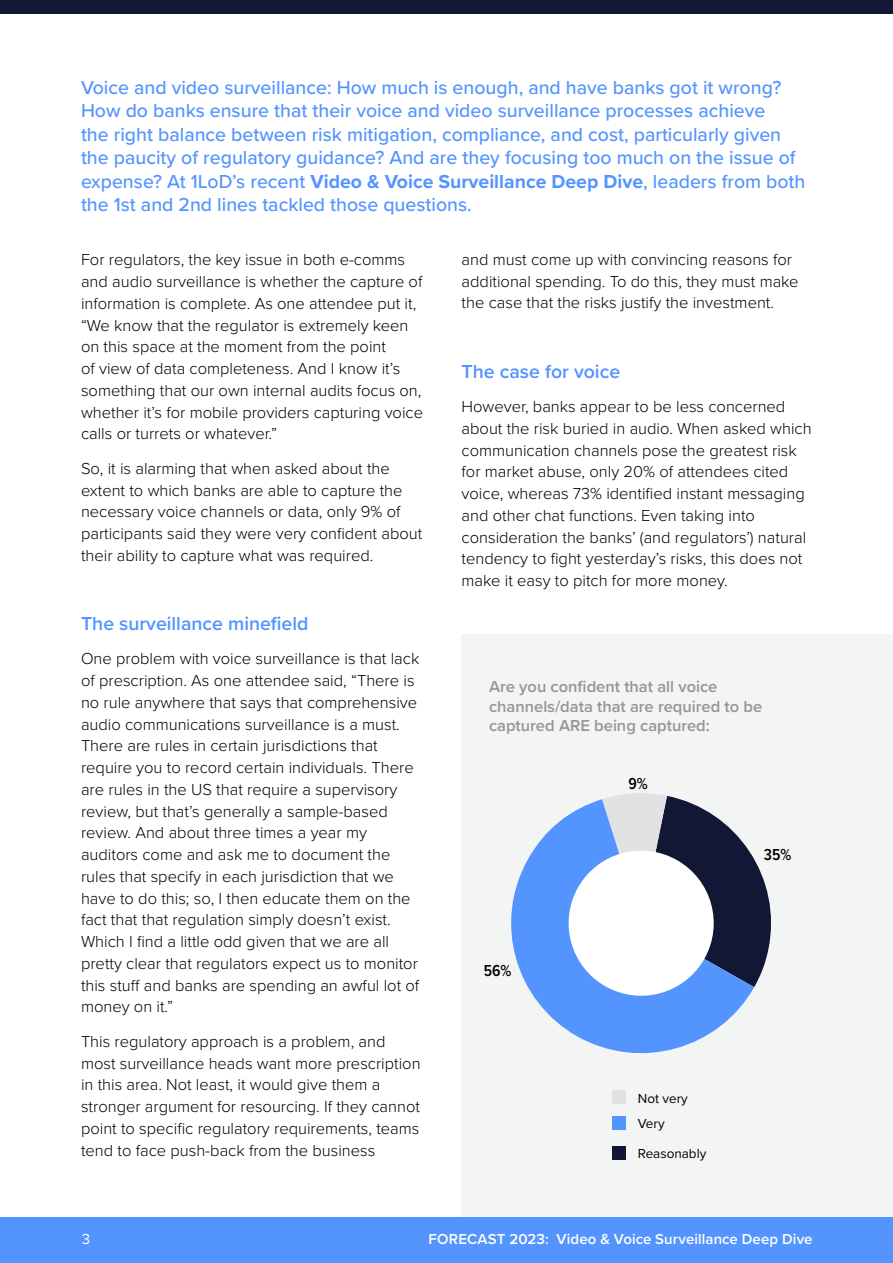
<style>
.page{position:relative;width:893px;height:1263px;background:#fff}
.page>*{position:absolute;margin:0;border:0;box-sizing:border-box;transform-origin:0 0}
.t1{font:500 19.5px/23.4px "Proxima Nova";color:#5494ff}
.t2{font:600 19.5px "Proxima Nova";color:#5394ff}
.t3{font:300 16.5px/21.8px "Proxima Nova";color:#000}
.t4{font:600 16.5px/19.8px "Proxima Nova";color:#939598}
.t5{font:600 16.5px "Proxima Nova Cond";color:#000}
.t6{font:600 15px "Proxima Nova";letter-spacing:.005em;color:#fff}
.t7{font:15px "Proxima Nova";color:#fff}
.t8{font:13.5px/25.5px "Proxima Nova";color:#000}
.s1{font-weight:700}
</style>
<div class="page">
<div style="left:0;top:1217px;width:893px;height:46px;background:#5394ff"></div>
<div style="left:462px;top:634px;width:431px;height:583px;background:#f3f4f4"></div>
<hr style="left:0;top:878px;width:1px;height:339px;background:#121836">
<svg style="left:511px;top:823px;width:230px;height:231px;fill:#5394ff"></svg>
<svg style="left:558px;top:793px;width:213px;height:213px"></svg>
<div style="left:612px;top:1090px;width:14px;height:14px;background:#e1e2e3"></div>
<div style="left:612px;top:1146px;width:14px;height:14px;background:#111635"></div>
<div style="left:612px;top:1116px;width:14px;height:14px;background:#5394ff"></div>
<div style="left:0;top:0;width:893px;height:14px;background:#121836"></div>
<p class="t1" style="left:81px;top:75px;width:726px">Voice and video surveillance: How much is enough, and have banks got it wrong?<br>How do banks ensure that their voice and video surveillance processes achieve<br>the right balance between risk mitigation, compliance, and cost, particularly given the paucity of regulatory guidance? And are they focusing too much on the issue of expense? At 1LoD’s recent <span class="s1">Video &amp; Voice Surveillance Deep Dive</span>, leaders from both the 1st and 2nd lines tackled those questions.</p>
<p class="t3" style="left:81px;top:248px;width:344px">For regulators, the key issue in both e-comms and audio surveillance is whether the capture of information is complete. As one attendee put it, “We know that the regulator is extremely keen on this space at the moment from the point<br>of view of data completeness. And I know it’s something that our own internal audits focus on, whether it’s for mobile providers capturing voice calls or turrets or whatever.”</p>
<p class="t3" style="left:81px;top:457px;width:343px">So, it is alarming that when asked about the extent to which banks are able to capture the necessary voice channels or data, only 9% of participants said they were very confident about their ability to capture what was required.</p>
<p class="t2" style="left:81px;top:609px;width:229px">The surveillance minefield</p>
<p class="t3" style="left:81px;top:647px;width:340px">One problem with voice surveillance is that lack of prescription. As one attendee said, “There is no rule anywhere that says that comprehensive audio communications surveillance is a must.<br>There are rules in certain jurisdictions that require you to record certain individuals. There are rules in the US that require a supervisory review, but that’s generally a sample-based review. And about three times a year my auditors come and ask me to document the rules that specify in each jurisdiction that we have to do this; so, I then educate them on the fact that that regulation simply doesn’t exist.<br>Which I find a little odd given that we are all pretty clear that regulators expect us to monitor this stuff and banks are spending an awful lot of money on it.”</p>
<p class="t3" style="left:81px;top:1030px;width:341px">This regulatory approach is a problem, and most surveillance heads want more prescription in this area. Not least, it would give them a stronger argument for resourcing. If they cannot point to specific regulatory requirements, teams tend to face push-back from the business</p>
<p class="t3" style="left:462px;top:248px;width:338px">and must come up with convincing reasons for additional spending. To do this, they must make the case that the risks justify the investment.</p>
<p class="t2" style="left:462px;top:356px;width:160px">The case for voice</p>
<p class="t3" style="left:462px;top:395px;width:351px">However, banks appear to be less concerned about the risk buried in audio. When asked which communication channels pose the greatest risk for market abuse, only 20% of attendees cited voice, whereas 73% identified instant messaging and other chat functions. Even taking into consideration the banks’ (and regulators’) natural tendency to fight yesterday’s risks, this does not make it easy to pitch for more money.</p>
<p class="t4" style="left:489px;top:676px;width:275px">Are you confident that all voice channels/data that are required to be captured ARE being captured:</p>
<p class="t5" style="left:484px;top:959px;width:29px">56%</p>
<p class="t5" style="left:628px;top:771px;width:21px">9%</p>
<p class="t5" style="left:764px;top:842px;width:29px">35%</p>
<p class="t8" style="left:638px;top:1085px;width:52px">Not very<br>Very</p>
<p class="t8" style="left:638px;top:1140px;width:70px">Reasonably</p>
<p class="t7" style="left:82px;top:1228px;width:10px">3</p>
<p class="t6" style="left:429px;top:1228px;width:385px">FORECAST 2023: Video &amp; Voice Surveillance Deep Dive</p>
</div>
